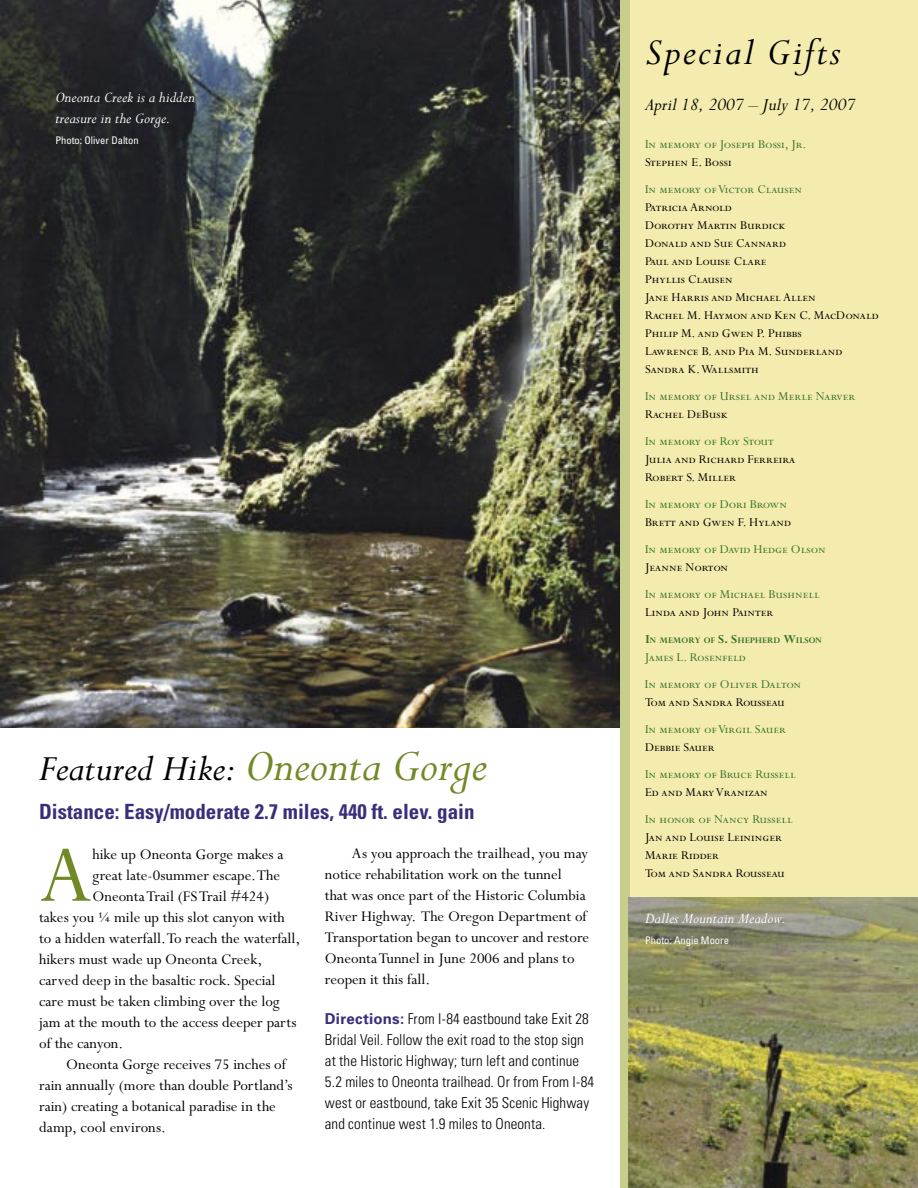
<style>
.page{position:relative;width:918px;height:1188px;background:#fff}
.page>*{position:absolute;margin:0;border:0;box-sizing:border-box;transform-origin:0 0}
.t1{font:89.85px "Perpetua";color:#718a25}
.t2{font:italic 42px "Perpetua";letter-spacing:.05em;color:#000}
.t3{font:italic 40.95px "Perpetua";color:#000}
.t4{font:700 condensed 21px "Univers";color:#392e7a}
.t5{font:italic 19.5px "Perpetua";color:#000}
.t6{font:16.5px/21px "Perpetua";color:#000}
.t7{font:italic 16.5px/21px "Perpetua";color:#fff}
.t8{font:300 condensed 15px/21px "Univers";letter-spacing:.005em;color:#000}
.t9{font:13.5px/18px "Perpetua SC";letter-spacing:.005em;color:#000}
.t10{font:13.5px/27px "Perpetua SC";letter-spacing:.005em;color:#38722d}
.t11{font:13.5px "Perpetua SC";letter-spacing:-.015em;color:#38722d}
.t12{font:condensed 10.5px "Univers";color:#fff}
.t13{font:700 9.45px "Perpetua";letter-spacing:.005em;color:#38722d}
.s1{font-size:49.95px;color:#718a25}
.s2{font-weight:700;font-stretch:normal;color:#392e7a}
.s3{font-size:13.5px}
</style>
<div class="page">
<img style="left:0;top:0;width:620px;height:727px">
<div style="left:621px;top:0;width:297px;height:1188px;background:#f4ecae"></div>
<div style="left:620px;top:0;width:10px;height:1188px;background:#c7ce8c"></div>
<img style="left:628px;top:897px;width:290px;height:291px">
<p class="t7" style="left:55px;top:88px;width:141px">Oneonta Creek is a hidden treasure in the Gorge.</p>
<p class="t12" style="left:55px;top:134px;width:85px">Photo: Oliver Dalton</p>
<h3 class="t3" style="left:39px;top:748px;width:449px">Featured Hike: <span class="s1">Oneonta Gorge</span></h3>
<p class="t4" style="left:39px;top:798px;width:437px">Distance: Easy/moderate 2.7 miles, 440 ft. elev. gain</p>
<h1 class="t1" style="left:39px;top:828px;width:55px">A</h1>
<p class="t6" style="left:92px;top:844px;width:192px">hike up Oneonta Gorge makes a</p>
<p class="t6" style="left:92px;top:865px;width:189px">great late-0summer escape. The</p>
<p class="t6" style="left:92px;top:886px;width:178px">Oneonta Trail (FS Trail #424)</p>
<p class="t6" style="left:39px;top:907px;width:247px">takes you ¼ mile up this slot canyon with</p>
<p class="t6" style="left:39px;top:928px;width:263px">to a hidden waterfall. To reach the waterfall,</p>
<p class="t6" style="left:39px;top:949px;width:225px">hikers must wade up Oneonta Creek,</p>
<p class="t6" style="left:39px;top:970px;width:238px">carved deep in the basaltic rock. Special</p>
<p class="t6" style="left:39px;top:991px;width:242px">care must be taken climbing over the log</p>
<p class="t6" style="left:39px;top:1012px;width:259px">jam at the mouth to the access deeper parts</p>
<p class="t6" style="left:39px;top:1033px;width:86px">of the canyon.</p>
<p class="t6" style="left:66px;top:1054px;width:221px">Oneonta Gorge receives 75 inches of</p>
<p class="t6" style="left:39px;top:1075px;width:255px">rain annually (more than double Portland’s</p>
<p class="t6" style="left:39px;top:1096px;width:238px">rain) creating a botanical paradise in the</p>
<p class="t6" style="left:39px;top:1117px;width:128px">damp, cool environs.</p>
<p class="t6" style="left:325px;top:844px;width:266px;text-indent:27px">As you approach the trailhead, you may notice rehabilitation work on the tunnel<br>that was once part of the Historic Columbia River Highway. The Oregon Department of Transportation began to uncover and restore Oneonta Tunnel in June 2006 and plans to reopen it this fall.</p>
<p class="t8" style="left:325px;top:1008px;width:271px"><span class="s2">Directions:</span> From I-84 eastbound take Exit 28<br>Bridal Veil. Follow the exit road to the stop sign at the Historic Highway; turn left and continue 5.2 miles to Oneonta trailhead. Or from From I-84 west or eastbound, take Exit 35 Scenic Highway and continue west 1.9 miles to Oneonta.</p>
<h2 class="t2" style="left:645px;top:31px;width:197px">Special Gifts</h2>
<p class="t5" style="left:645px;top:94px;width:212px">April 18, 2007 – July 17, 2007</p>
<p class="t10" style="left:645px;top:131px;width:163px">In memory of Joseph Bossi, Jr.</p>
<p class="t9" style="left:645px;top:153px;width:88px">Stephen E. Bossi</p>
<p class="t10" style="left:645px;top:176px;width:159px">In memory of Victor Clausen</p>
<p class="t9" style="left:645px;top:198px;width:235px">Patricia Arnold<br>Dorothy Martin Burdick<br>Donald and Sue Cannard<br>Paul and Louise Clare<br>Phyllis Clausen<br>Jane Harris and Michael Allen<br>Rachel M. Haymon and Ken C. MacDonald<br>Philip M. and Gwen P. Phibbs<br>Lawrence B. and Pia M. Sunderland<br>Sandra K. Wallsmith</p>
<p class="t10" style="left:645px;top:383px;width:212px">In memory of Ursel and Merle Narver</p>
<p class="t9" style="left:645px;top:405px;width:84px">Rachel DeBusk</p>
<p class="t11" style="left:645px;top:434px;width:130px">In memory of Roy Stout</p>
<p class="t9" style="left:645px;top:450px;width:152px">Julia and Richard Ferreira<br>Robert S. Miller</p>
<p class="t10" style="left:645px;top:491px;width:143px">In memory of Dori Brown</p>
<p class="t9" style="left:645px;top:513px;width:148px">Brett and Gwen F. Hyland</p>
<p class="t10" style="left:645px;top:536px;width:182px">In memory of David Hedge Olson</p>
<p class="t9" style="left:645px;top:558px;width:85px">Jeanne Norton</p>
<p class="t10" style="left:645px;top:581px;width:176px">In memory of Michael Bushnell</p>
<p class="t9" style="left:645px;top:603px;width:130px">Linda and John Painter</p>
<p class="t13" style="left:645px;top:635px;width:178px"><span class="s3">I</span>N MEMORY OF <span class="s3">S. S</span>HEPHERD <span class="s3">W</span>ILSON</p>
<p class="t10" style="left:645px;top:644px;width:158px">James L. Rosenfeld<br>In memory of Oliver Dalton</p>
<p class="t9" style="left:645px;top:693px;width:141px">Tom and Sandra Rousseau</p>
<p class="t10" style="left:645px;top:716px;width:143px">In memory of Virgil Sauer</p>
<p class="t9" style="left:645px;top:738px;width:71px">Debbie Sauer</p>
<p class="t10" style="left:645px;top:761px;width:152px">In memory of Bruce Russell</p>
<p class="t9" style="left:645px;top:783px;width:124px">Ed and Mary Vranizan</p>
<p class="t10" style="left:645px;top:806px;width:149px">In honor of Nancy Russell</p>
<p class="t9" style="left:645px;top:828px;width:141px">Jan and Louise Leininger<br>Marie Ridder<br>Tom and Sandra Rousseau</p>
<p class="t7" style="left:645px;top:908px;width:143px">Dalles Mountain Meadow.</p>
<p class="t12" style="left:645px;top:934px;width:85px">Photo: Angie Moore</p>
</div>
